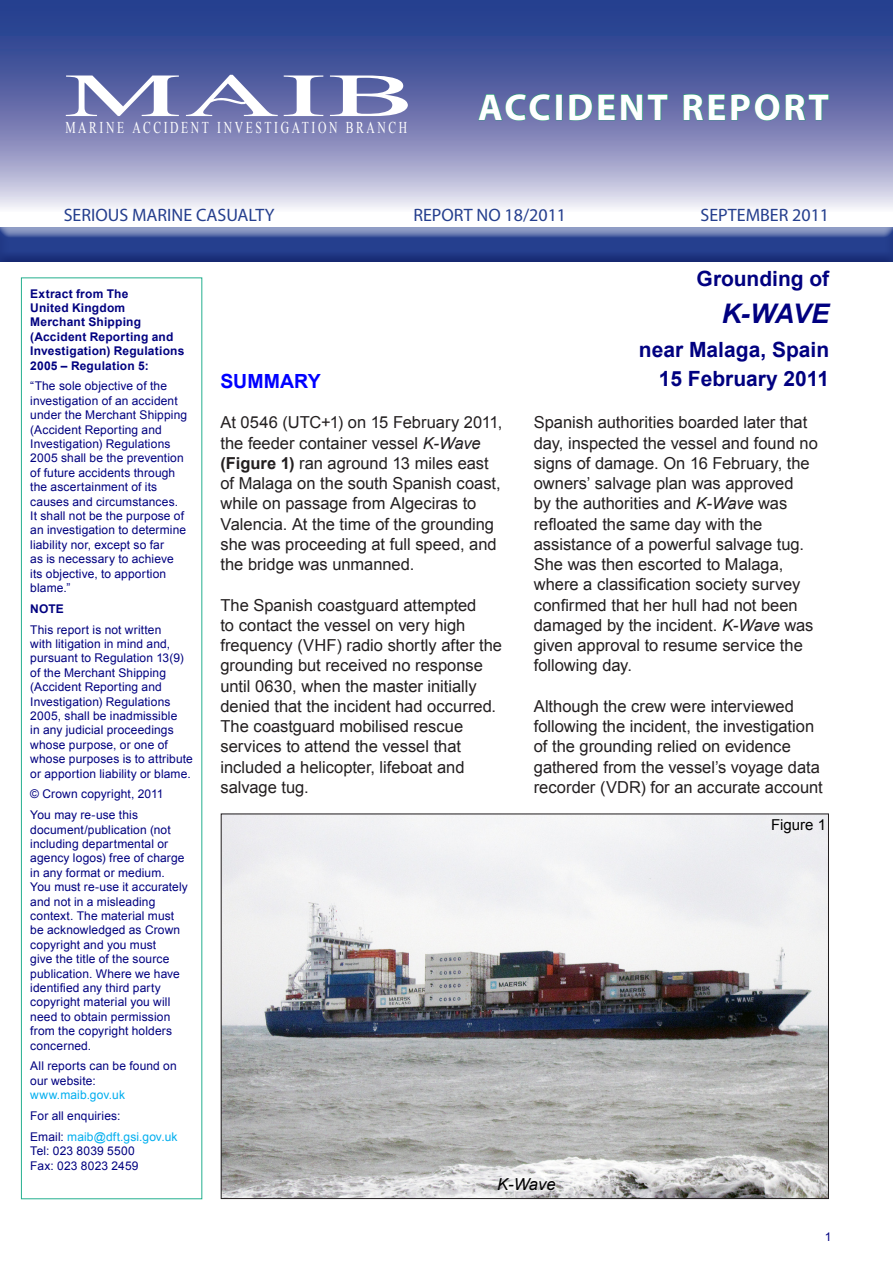
<style>
.page{position:relative;width:893px;height:1263px;background:#fff}
.page>*{position:absolute;margin:0;border:0;box-sizing:border-box;transform-origin:0 0}
.Tagline{font:700 37.5px "Myriad Pro";letter-spacing:.075em;color:#fff}
._1_0_FV_Name_Header{font:italic 700 27px "Arial";color:#000080}
.MAIN_HEADING___RIGHT{font:700 21px "Arial";color:#000080}
._4_0_Report_Descript{font:700 21px "Arial";color:#000080}
._1_0_FV_Name_Header-2{font:700 21px "Arial";color:#000080}
._2_0_Main_header{font:700 19.5px "Arial";color:#00f}
.t1{font:18px "Myriad Pro";color:#253f8e}
._3_0_Main_Body_Text{font:16.5px/20.2px "Arial";color:#231f20}
.t2{font:16.5px "Times New Roman";letter-spacing:.225em;color:#fff;scale:.71 1}
.t3{font:italic 16.5px "Arial";color:#000}
.t4{font:15px "Arial";color:#000}
._5_0_Sidebar_Informa{font:12px/14.4px "Arial";letter-spacing:.01em;color:#000080}
._5_0_Sidebar_Informa-2{font:700 12px/14.4px "Arial";letter-spacing:.015em;color:#000080}
._8_0_Page_numbers{font:12px "Arial";color:#000080}
.s1{color:#00aeef}
.s2{font-style:italic}
.s3{font-weight:700}
</style>
<div class="page">
<img style="left:223px;top:815px;width:604px;height:382px">
<svg style="left:0;top:0;width:893px;height:208px;background:#717bb2"></svg>
<svg style="left:66px;top:76px;width:113px;height:40px"></svg>
<svg style="left:186px;top:75px;width:92px;height:41px"></svg>
<svg style="left:284px;top:76px;width:39px;height:40px"></svg>
<svg style="left:330px;top:76px;width:78px;height:40px"></svg>
<svg style="left:478px;top:92px;width:73px;height:29px;background:#5c74a1"></svg>
<div style="left:556px;top:94px;width:6px;height:26px;border:1px solid #239e72"></div>
<svg style="left:569px;top:94px;width:46px;height:27px"></svg>
<svg style="left:621px;top:93px;width:47px;height:28px"></svg>
<svg style="left:683px;top:93px;width:146px;height:28px;background:#5c75a0"></svg>
<div style="left:0;top:225px;width:893px;height:13px;background:#fff;opacity:.5"></div>
<div style="left:0;top:231px;width:893px;height:31px;background:#253f8e;opacity:.5"></div>
<div style="left:21px;top:277px;width:181px;height:922px;border:1px solid #23af8e"></div>
<h3 class="t2" style="left:65px;top:116px;width:483px">MARINE ACCIDENT INVESTIGATION BRANCH</h3>
<p class="Tagline" style="left:478px;top:83px;width:353px">ACCIDENT REPORT</p>
<p class="t1" style="left:64px;top:204px;width:212px">SERIOUS MARINE CASUALTY</p>
<p class="t1" style="left:413px;top:204px;width:154px">REPORT NO 18/2011</p>
<p class="t1" style="left:701px;top:204px;width:130px">SEPTEMBER 2011</p>
<p class="_5_0_Sidebar_Informa-2" style="left:30px;top:287px;width:156px">Extract from The<br>United Kingdom<br>Merchant Shipping (Accident Reporting and<br>Investigation) Regulations<br>2005 – Regulation 5:</p>
<p class="_5_0_Sidebar_Informa" style="left:30px;top:379px;width:158px">“The sole objective of the investigation of an accident under the Merchant Shipping (Accident Reporting and<br>Investigation) Regulations<br>2005 shall be the prevention of future accidents through the ascertainment of its causes and circumstances.<br>It shall not be the purpose of an investigation to determine liability nor, except so far<br>as is necessary to achieve its objective, to apportion blame.”</p>
<p class="_5_0_Sidebar_Informa-2" style="left:30px;top:602px;width:35px">NOTE</p>
<p class="_5_0_Sidebar_Informa" style="left:30px;top:622px;width:164px">This report is not written<br>with litigation in mind and, pursuant to Regulation 13(9) of the Merchant Shipping (Accident Reporting and<br>Investigation) Regulations<br>2005, shall be inadmissible<br>in any judicial proceedings whose purpose, or one of whose purposes is to attribute or apportion liability or blame.</p>
<p class="_5_0_Sidebar_Informa" style="left:30px;top:787px;width:135px">© Crown copyright, 2011</p>
<p class="_5_0_Sidebar_Informa" style="left:30px;top:808px;width:159px">You may re-use this document/publication (not including departmental or agency logos) free of charge in any format or medium.<br>You must re-use it accurately and not in a misleading context. The material must be acknowledged as Crown copyright and you must<br>give the title of the source publication. Where we have identified any third party copyright material you will need to obtain permission from the copyright holders concerned.</p>
<p class="_5_0_Sidebar_Informa" style="left:30px;top:1059px;width:148px">All reports can be found on our website: <span class="s1">www.maib.gov.uk</span></p>
<p class="_5_0_Sidebar_Informa" style="left:30px;top:1109px;width:92px">For all enquiries:</p>
<p class="_5_0_Sidebar_Informa" style="left:30px;top:1129px;width:149px">Email: <span class="s1">maib@dft.gsi.gov.uk<br></span>Tel: 023 8039 5500<br>Fax: 023 8023 2459</p>
<p class="_1_0_FV_Name_Header-2" style="left:697px;top:265px;width:134px">Grounding of</p>
<p class="_1_0_FV_Name_Header" style="left:722px;top:296px;width:109px">K-WAVE</p>
<p class="MAIN_HEADING___RIGHT" style="left:639px;top:336px;width:192px">near Malaga, Spain</p>
<p class="_2_0_Main_header" style="left:220px;top:368px;width:102px">SUMMARY</p>
<p class="_4_0_Report_Descript" style="left:659px;top:365px;width:172px">15 February 2011</p>
<p class="_3_0_Main_Body_Text" style="left:220px;top:413px;width:283px">At 0546 (UTC+1) on 15 February 2011, the feeder container vessel <span class="s2">K-Wave </span><span class="s3">(Figure 1)</span> ran aground 13 miles east of Malaga on the south Spanish coast, while on passage from Algeciras to Valencia. At the time of the grounding she was proceeding at full speed, and the bridge was unmanned.</p>
<p class="_3_0_Main_Body_Text" style="left:220px;top:595px;width:283px">The Spanish coastguard attempted<br>to contact the vessel on very high frequency (VHF) radio shortly after the grounding but received no response until 0630, when the master initially denied that the incident had occurred.<br>The coastguard mobilised rescue services to attend the vessel that included a helicopter, lifeboat and salvage tug.</p>
<p class="_3_0_Main_Body_Text" style="left:534px;top:413px;width:286px">Spanish authorities boarded later that day, inspected the vessel and found no signs of damage. On 16 February, the owners’ salvage plan was approved<br>by the authorities and <span class="s2">K-Wave</span> was refloated the same day with the assistance of a powerful salvage tug.<br>She was then escorted to Malaga, where a classification society survey confirmed that her hull had not been damaged by the incident. <span class="s2">K-Wave</span> was given approval to resume service the following day.</p>
<p class="_3_0_Main_Body_Text" style="left:534px;top:696px;width:290px">Although the crew were interviewed following the incident, the investigation of the grounding relied on evidence gathered from the vessel’s voyage data recorder (VDR) for an accurate account</p>
<p class="t3" style="left:497px;top:1173px;width:60px">K-Wave</p>
<p class="t4" style="left:771px;top:815px;width:57px">Figure 1</p>
<p class="_8_0_Page_numbers" style="left:825px;top:1228px;width:8px">1</p>
</div>
